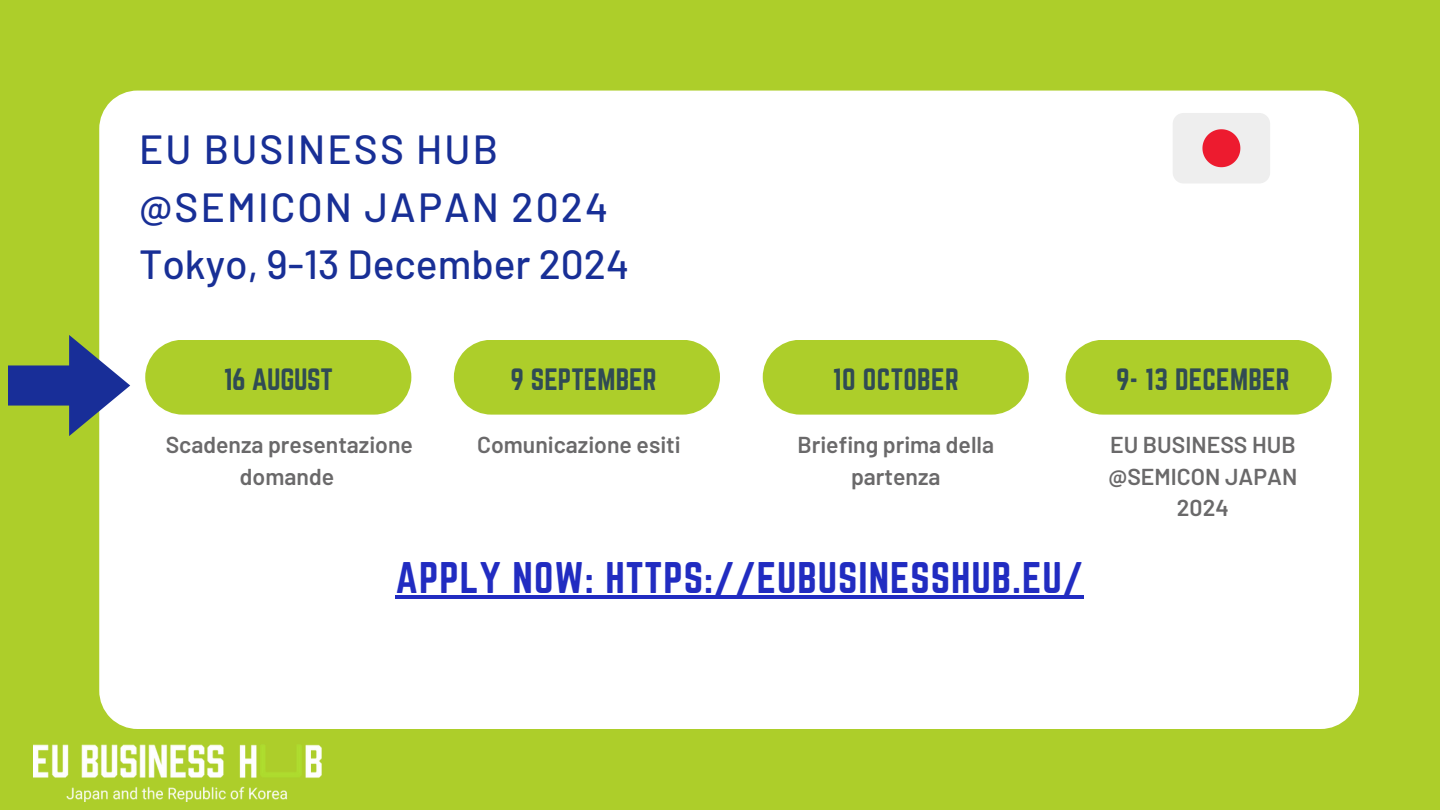
<style>
.page{position:relative;width:1440px;height:810px;background:#adce2a}
.page>*{position:absolute;margin:0;border:0;box-sizing:border-box;transform-origin:0 0}
.t1{font:500 40.7px/57.8px "Barlow";letter-spacing:.05em;color:#182f96}
.t2{font:38.7px "Norwester";letter-spacing:.025em;color:#212cc1}
.t3{font:27px "Norwester";letter-spacing:.01em;color:#304b54}
.t4{font:27px "Norwester";letter-spacing:-.015em;color:#304b54}
.t5{font:600 23px/31.5px "Barlow";color:#6a696a;text-align:center}
</style>
<div class="page">
<div style="left:99px;top:91px;width:1260px;height:638px;background:#fff"></div>
<img style="left:34px;top:745px;width:288px;height:56px">
<svg style="left:145px;top:340px;width:266px;height:75px"></svg>
<svg style="left:454px;top:340px;width:266px;height:75px"></svg>
<svg style="left:763px;top:340px;width:266px;height:75px"></svg>
<svg style="left:1066px;top:340px;width:266px;height:75px"></svg>
<svg style="left:8px;top:335px;width:122px;height:101px"></svg>
<hr style="left:395px;top:595px;width:689px;height:4px;background:#212cc1">
<div style="left:1173px;top:113px;width:97px;height:70px;background:#eee;border-radius:11px"></div>
<svg style="left:1202px;top:129px;width:38px;height:38px"></svg>
<p class="t1" style="left:139px;top:119px;width:492px">EU BUSINESS HUB @SEMICON JAPAN 2024<br>Tokyo, 9-13 December 2024</p>
<h3 class="t4" style="left:224px;top:363px;width:111px">16 AUGUST</h3>
<h3 class="t3" style="left:510px;top:363px;width:148px">9 SEPTEMBER</h3>
<h3 class="t3" style="left:833px;top:363px;width:127px">10 OCTOBER</h3>
<h3 class="t3" style="left:1116px;top:363px;width:175px">9- 13 DECEMBER</h3>
<p class="t5" style="left:166px;top:428px;width:249px">Scadenza presentazione domande</p>
<p class="t5" style="left:477px;top:428px;width:205px">Comunicazione esiti</p>
<p class="t5" style="left:797px;top:428px;width:198px">Briefing prima della partenza</p>
<h4 class="t5" style="left:1109px;top:428px;width:190px">EU BUSINESS HUB @SEMICON JAPAN<br>2024</h4>
<h1 class="t2" style="left:395px;top:554px;width:689px">APPLY NOW: HTTPS://EUBUSINESSHUB.EU/</h1>
</div>
